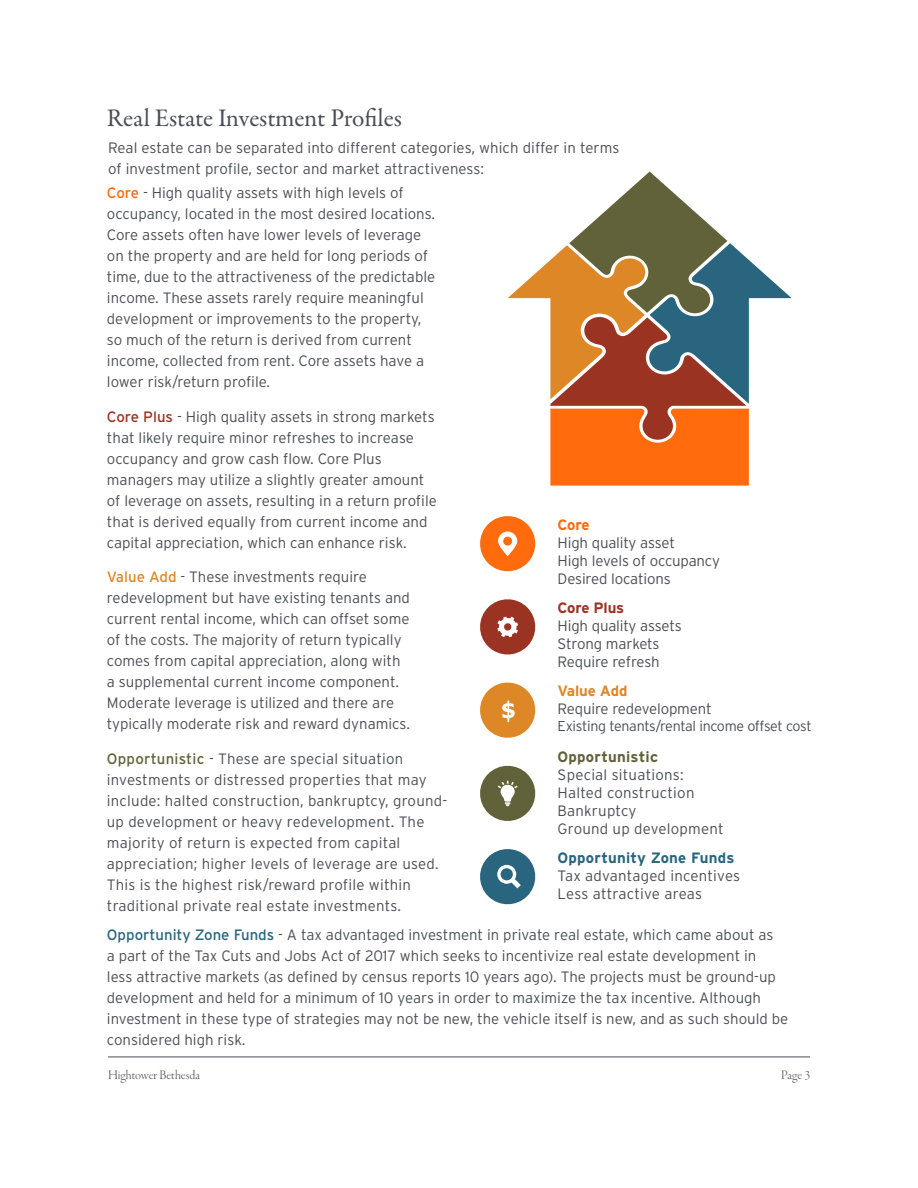
<style>
.page{position:relative;width:918px;height:1188px;background:#fff}
.page>*{position:absolute;margin:0;border:0;box-sizing:border-box;transform-origin:0 0}
.Headline{font:25.5px "Garamond Premr Pro";letter-spacing:-.005em;color:#4a4f55}
.t1{font:300 15px/21px "Interstate";color:#4a4f55}
.t2{font:700 15px "Interstate";letter-spacing:.015em;color:#29657e}
.t3{font:700 15px "Interstate";letter-spacing:.015em;color:#61623a}
.t4{font:700 15px "Interstate";letter-spacing:-.01em;color:#9b3323}
.t5{font:700 15px "Interstate";letter-spacing:-.01em;color:#dd8726}
.t6{font:700 15px "Interstate";color:#ff6b0d}
.t7{font:300 14.25px "Interstate";letter-spacing:-.025em;color:#4a4f55}
.t8{font:13.5px "Garamond Premr Pro Lt Disp";color:#4a4f55}
.s1{font-weight:400;color:#ff6b0d}
.s2{font-weight:400;color:#9b3323}
.s3{font-weight:400;color:#dd8726}
.s4{font-weight:400;color:#61623a}
.s5{font-weight:400;color:#29657e}
</style>
<div class="page">
<hr style="left:108px;top:1057px;width:702px;height:1px;background:#4a4f55">
<svg style="left:508px;top:172px;width:284px;height:314px"></svg>
<svg style="left:480px;top:516px;width:56px;height:56px"></svg>
<svg style="left:480px;top:599px;width:56px;height:56px"></svg>
<svg style="left:480px;top:682px;width:56px;height:56px"></svg>
<svg style="left:480px;top:765px;width:56px;height:56px"></svg>
<svg style="left:480px;top:849px;width:56px;height:56px"></svg>
<p class="Headline" style="left:107px;top:103px;width:297px">Real Estate Investment Profiles</p>
<p class="t1" style="left:108px;top:137px;width:513px">Real estate can be separated into different categories, which differ in terms of investment profile, sector and market attractiveness:</p>
<p class="t1" style="left:107px;top:182px;width:330px"><span class="s1">Core</span> - High quality assets with high levels of occupancy, located in the most desired locations.<br>Core assets often have lower levels of leverage on the property and are held for long periods of time, due to the attractiveness of the predictable income. These assets rarely require meaningful development or improvements to the property, so much of the return is derived from current income, collected from rent. Core assets have a lower risk/return profile.</p>
<p class="t1" style="left:107px;top:406px;width:331px"><span class="s2">Core Plus</span> - High quality assets in strong markets that likely require minor refreshes to increase occupancy and grow cash flow. Core Plus managers may utilize a slightly greater amount of leverage on assets, resulting in a return profile that is derived equally from current income and capital appreciation, which can enhance risk.</p>
<p class="t1" style="left:107px;top:566px;width:305px"><span class="s3">Value Add</span> - These investments require redevelopment but have existing tenants and current rental income, which can offset some of the costs. The majority of return typically comes from capital appreciation, along with a supplemental current income component.<br>Moderate leverage is utilized and there are typically moderate risk and reward dynamics.</p>
<p class="t1" style="left:107px;top:748px;width:342px"><span class="s4">Opportunistic</span> - These are special situation investments or distressed properties that may include: halted construction, bankruptcy, ground&shy;up development or heavy redevelopment. The majority of return is expected from capital appreciation; higher levels of leverage are used.<br>This is the highest risk/reward profile within traditional private real estate investments.</p>
<p class="t1" style="left:107px;top:924px;width:683px"><span class="s5">Opportunity Zone Funds</span> - A tax advantaged investment in private real estate, which came about as<br>a part of the Tax Cuts and Jobs Act of 2017 which seeks to incentivize real estate development in<br>less attractive markets (as defined by census reports 10 years ago). The projects must be ground-up development and held for a minimum of 10 years in order to maximize the tax incentive. Although investment in these type of strategies may not be new, the vehicle itself is new, and as such should be considered high risk.</p>
<p class="t6" style="left:558px;top:516px;width:33px">Core</p>
<p class="t1" style="left:558px;top:533px;width:164px;line-height:18px">High quality asset<br>High levels of occupancy<br>Desired locations</p>
<p class="t4" style="left:558px;top:599px;width:68px">Core Plus</p>
<p class="t1" style="left:558px;top:616px;width:126px;line-height:18px">High quality assets<br>Strong markets<br>Require refresh</p>
<p class="t5" style="left:558px;top:683px;width:71px">Value Add</p>
<p class="t1" style="left:558px;top:698px;width:156px">Require redevelopment</p>
<p class="t7" style="left:558px;top:718px;width:256px">Existing tenants/rental income offset cost</p>
<p class="t3" style="left:558px;top:748px;width:102px">Opportunistic</p>
<p class="t1" style="left:558px;top:765px;width:168px;line-height:18px">Special situations:<br>Halted construction<br>Bankruptcy<br>Ground up development</p>
<p class="t2" style="left:558px;top:849px;width:178px">Opportunity Zone Funds</p>
<p class="t1" style="left:558px;top:866px;width:184px;line-height:18px">Tax advantaged incentives<br>Less attractive areas</p>
<p class="t8" style="left:108px;top:1068px;width:94px">Hightower Bethesda</p>
<p class="t8" style="left:781px;top:1068px;width:30px">Page 3</p>
</div>
